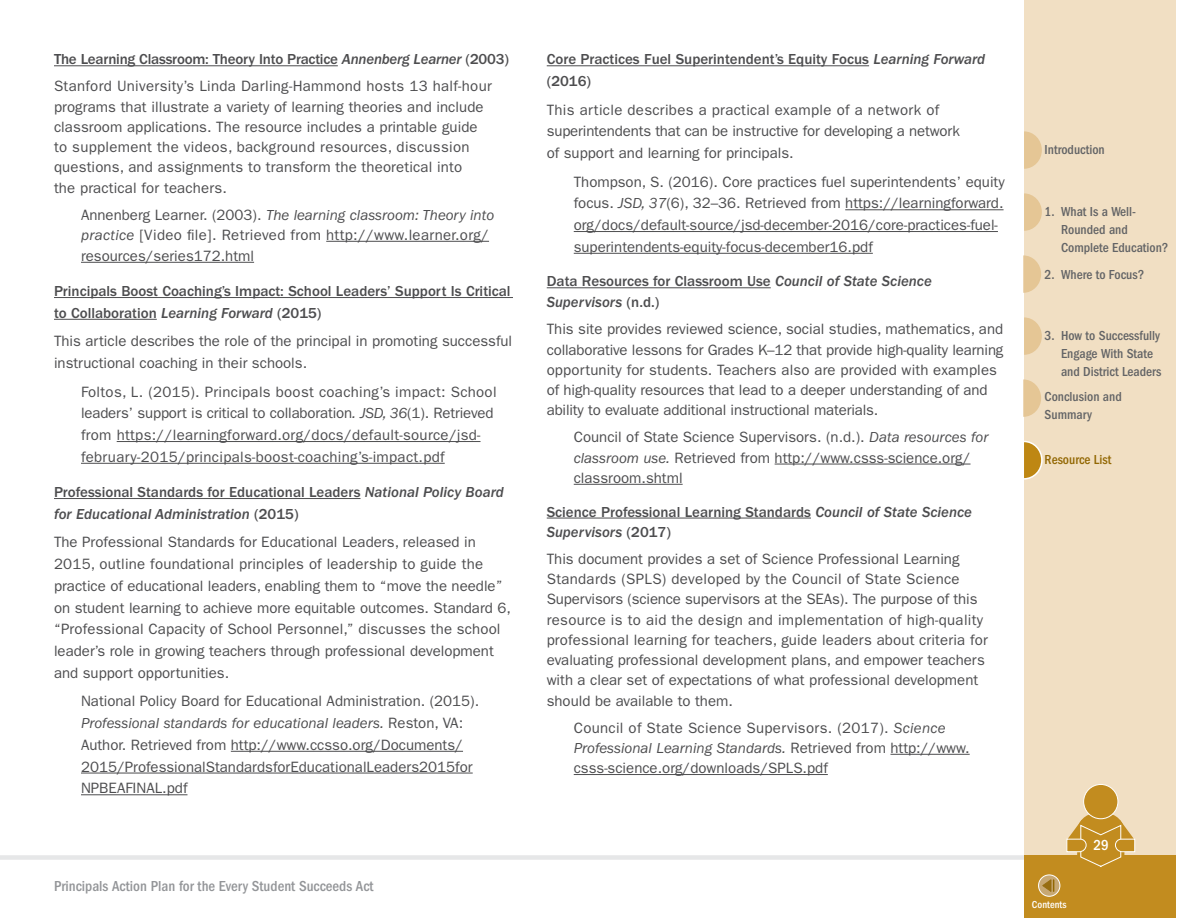
<style>
.page{position:relative;width:1188px;height:918px;background:#fff}
.page>*{position:absolute;margin:0;border:0;box-sizing:border-box;transform-origin:0 0}
.Paragraph_-_Resource{font:15px/20.2px "ITC Franklin Gothic Std";color:#4d4d4f}
.Paragraph_-_Resource-2{font:15px/21.8px "ITC Franklin Gothic Std";letter-spacing:.02em;color:#4d4d4f}
.Paragraph_-_Resource-3{font:500 15px/21.8px "ITC Franklin Gothic Std";color:#4d4d4f}
.t1{font:500 condensed 15px "ITC Franklin Gothic Std";color:#939598}
.t2{font:500 condensed 15px "ITC Franklin Gothic Std";color:#fff}
.t3{font:500 condensed 13.5px/18px "ITC Franklin Gothic Std";color:#636466}
.t4{font:500 condensed 13.5px "ITC Franklin Gothic Std";color:#926703}
.t5{font:500 condensed 10.5px "ITC Franklin Gothic Std";color:#fff}
.s1{font-family:"ITC Franklin Gothic Std Med It";font-weight:400}
.s2{font-style:italic}
</style>
<div class="page">
<div style="left:0;top:855px;width:1032px;height:5px;background:#e6e7e8"></div>
<div style="left:1024px;top:0;width:151px;height:918px;background:#f1dfc3"></div>
<svg style="left:1024px;top:317px;width:18px;height:38px"></svg>
<svg style="left:1024px;top:131px;width:18px;height:38px"></svg>
<svg style="left:1023px;top:379px;width:18px;height:38px"></svg>
<svg style="left:1024px;top:440px;width:19px;height:40px"></svg>
<div style="left:1024px;top:855px;width:151px;height:63px;background:#c28c1f"></div>
<div style="left:1084px;top:784px;width:34px;height:35px;background:#c28c1f;border-radius:50%"></div>
<div style="left:1083px;top:784px;width:35px;height:35px;border:1px solid #fff;border-radius:50%"></div>
<svg style="left:1066px;top:813px;width:70px;height:54px"></svg>
<svg style="left:1024px;top:193px;width:18px;height:38px"></svg>
<svg style="left:1023px;top:255px;width:18px;height:38px"></svg>
<svg style="left:1039px;top:875px;width:21px;height:21px"></svg>
<div style="left:1038px;top:875px;width:22px;height:22px;border:1px solid #fff;border-radius:50%"></div>
<svg style="left:1042px;top:878px;width:12px;height:15px"></svg>
<hr style="left:54px;top:65px;width:284px;height:1px;background:#4d4d4f">
<hr style="left:326px;top:241px;width:163px;height:1px;background:#4d4d4f">
<hr style="left:81px;top:262px;width:173px;height:1px;background:#4d4d4f">
<hr style="left:54px;top:297px;width:459px;height:1px;background:#4d4d4f">
<hr style="left:54px;top:319px;width:103px;height:1px;background:#4d4d4f">
<hr style="left:117px;top:441px;width:364px;height:1px;background:#4d4d4f">
<hr style="left:81px;top:463px;width:364px;height:1px;background:#4d4d4f">
<hr style="left:54px;top:498px;width:307px;height:1px;background:#4d4d4f">
<hr style="left:231px;top:751px;width:232px;height:1px;background:#4d4d4f">
<hr style="left:81px;top:773px;width:392px;height:1px;background:#4d4d4f">
<hr style="left:81px;top:794px;width:106px;height:1px;background:#4d4d4f">
<hr style="left:547px;top:65px;width:322px;height:1px;background:#4d4d4f">
<hr style="left:845px;top:209px;width:159px;height:1px;background:#4d4d4f">
<hr style="left:574px;top:231px;width:424px;height:1px;background:#4d4d4f">
<hr style="left:574px;top:253px;width:299px;height:1px;background:#4d4d4f">
<hr style="left:547px;top:287px;width:224px;height:1px;background:#4d4d4f">
<hr style="left:775px;top:464px;width:196px;height:1px;background:#4d4d4f">
<hr style="left:574px;top:484px;width:109px;height:1px;background:#4d4d4f">
<hr style="left:547px;top:518px;width:264px;height:1px;background:#4d4d4f">
<hr style="left:890px;top:754px;width:80px;height:1px;background:#4d4d4f">
<hr style="left:574px;top:774px;width:254px;height:1px;background:#4d4d4f">
<p class="Paragraph_-_Resource-3" style="left:54px;top:49px;width:456px">The Learning Classroom: Theory Into Practice <span class="s1">Annenberg Learner</span> (2003)</p>
<p class="Paragraph_-_Resource" style="left:54px;top:76px;width:439px">Stanford University’s Linda Darling-Hammond hosts 13 half-hour programs that illustrate a variety of learning theories and include classroom applications. The resource includes a printable guide to supplement the videos, background resources, discussion questions, and assignments to transform the theoretical into<br>the practical for teachers.</p>
<p class="Paragraph_-_Resource-2" style="left:81px;top:204px;width:415px;line-height:20.7px">Annenberg Learner. (2003). <span class="s2">The learning classroom: Theory into practice</span> [Video file]. Retrieved from http://www.learner.org/ resources/series172.html</p>
<p class="Paragraph_-_Resource-3" style="left:54px;top:280px;width:458px">Principals Boost Coaching’s Impact: School Leaders’ Support Is Critical to Collaboration <span class="s1">Learning Forward</span> (2015)</p>
<p class="Paragraph_-_Resource" style="left:54px;top:330px;width:460px;line-height:21.8px">This article describes the role of the principal in promoting successful instructional coaching in their schools.</p>
<p class="Paragraph_-_Resource-2" style="left:81px;top:381px;width:417px">Foltos, L. (2015). Principals boost coaching’s impact: School leaders’ support is critical to collaboration<span class="s2">. JSD, 36</span>(1). Retrieved from https://learningforward.org/docs/default-source/jsd&shy;february-2015/principals-boost-coaching’s-impact.pdf</p>
<p class="Paragraph_-_Resource-3" style="left:54px;top:481px;width:451px">Professional Standards for Educational Leaders <span class="s1">National Policy Board for Educational Administration</span> (2015)</p>
<p class="Paragraph_-_Resource" style="left:54px;top:531px;width:458px;line-height:21.8px">The Professional Standards for Educational Leaders, released in 2015, outline foundational principles of leadership to guide the practice of educational leaders, enabling them to “move the needle” on student learning to achieve more equitable outcomes. Standard 6, “Professional Capacity of School Personnel,” discusses the school leader’s role in growing teachers through professional development and support opportunities.</p>
<p class="Paragraph_-_Resource" style="left:81px;top:690px;width:400px;line-height:21.8px">National Policy Board for Educational Administration. (2015).<br><span class="s2">Professional standards for educational leaders.</span> Reston, VA:<br>Author. Retrieved from http://www.ccsso.org/Documents/ 2015/ProfessionalStandardsforEducationalLeaders2015for NPBEAFINAL.pdf</p>
<p class="t1" style="left:54px;top:877px;width:321px">Principals Action Plan for the Every Student Succeeds Act</p>
<p class="Paragraph_-_Resource-3" style="left:547px;top:49px;width:440px">Core Practices Fuel Superintendent’s Equity Focus <span class="s1">Learning Forward </span>(2016)</p>
<p class="Paragraph_-_Resource" style="left:547px;top:99px;width:415px;line-height:21.8px">This article describes a practical example of a network of superintendents that can be instructive for developing a network of support and learning for principals.</p>
<p class="Paragraph_-_Resource" style="left:574px;top:171px;width:432px;line-height:21.8px">Thompson, S. (2016). Core practices fuel superintendents’ equity focus. <span class="s2">JSD, 37</span>(6), 32–36. Retrieved from https://learningforward. org/docs/default-source/jsd-december-2016/core-practices-fuel&shy;superintendents-equity-focus-december16.pdf</p>
<p class="Paragraph_-_Resource-3" style="left:547px;top:271px;width:387px;line-height:21px">Data Resources for Classroom Use <span class="s1">Council of State Science<br>Supervisors</span> (n.d.)</p>
<p class="Paragraph_-_Resource" style="left:547px;top:319px;width:458px">This site provides reviewed science, social studies, mathematics, and collaborative lessons for Grades K–12 that provide high-quality learning opportunity for students. Teachers also are provided with examples of high-quality resources that lead to a deeper understanding of and ability to evaluate additional instructional materials.</p>
<p class="Paragraph_-_Resource" style="left:574px;top:427px;width:416px">Council of State Science Supervisors. (n.d.). <span class="s2">Data resources for classroom use.</span> Retrieved from http://www.csss-science.org/ classroom.shtml</p>
<p class="Paragraph_-_Resource-3" style="left:547px;top:502px;width:427px;line-height:20.2px">Science Professional Learning Standards <span class="s1">Council of State Science<br>Supervisors</span> (2017)</p>
<p class="Paragraph_-_Resource" style="left:547px;top:549px;width:443px">This document provides a set of Science Professional Learning Standards (SPLS) developed by the Council of State Science Supervisors (science supervisors at the SEAs). The purpose of this resource is to aid the design and implementation of high-quality professional learning for teachers, guide leaders about criteria for evaluating professional development plans, and empower teachers with a clear set of expectations of what professional development should be available to them.</p>
<p class="Paragraph_-_Resource-2" style="left:574px;top:717px;width:397px;line-height:20.2px">Council of State Science Supervisors. (2017). <span class="s2">Science<br>Professional Learning Standards.</span> Retrieved from http://www. csss-science.org/downloads/SPLS.pdf</p>
<p class="t3" style="left:1045px;top:140px;width:62px">Introduction</p>
<p class="t3" style="left:1061px;top:203px;width:109px;text-indent:-16px">1. What Is a Well-<br>Rounded and<br>Complete Education?</p>
<p class="t3" style="left:1045px;top:266px;width:101px">2. Where to Focus?</p>
<p class="t3" style="left:1061px;top:327px;width:102px;text-indent:-16px">3. How to Successfully<br>Engage With State and District Leaders</p>
<p class="t3" style="left:1045px;top:388px;width:79px">Conclusion and<br>Summary</p>
<p class="t4" style="left:1045px;top:452px;width:68px">Resource List</p>
<p class="t5" style="left:1032px;top:899px;width:36px">Contents</p>
<p class="t2" style="left:1094px;top:836px;width:17px">29</p>
</div>
